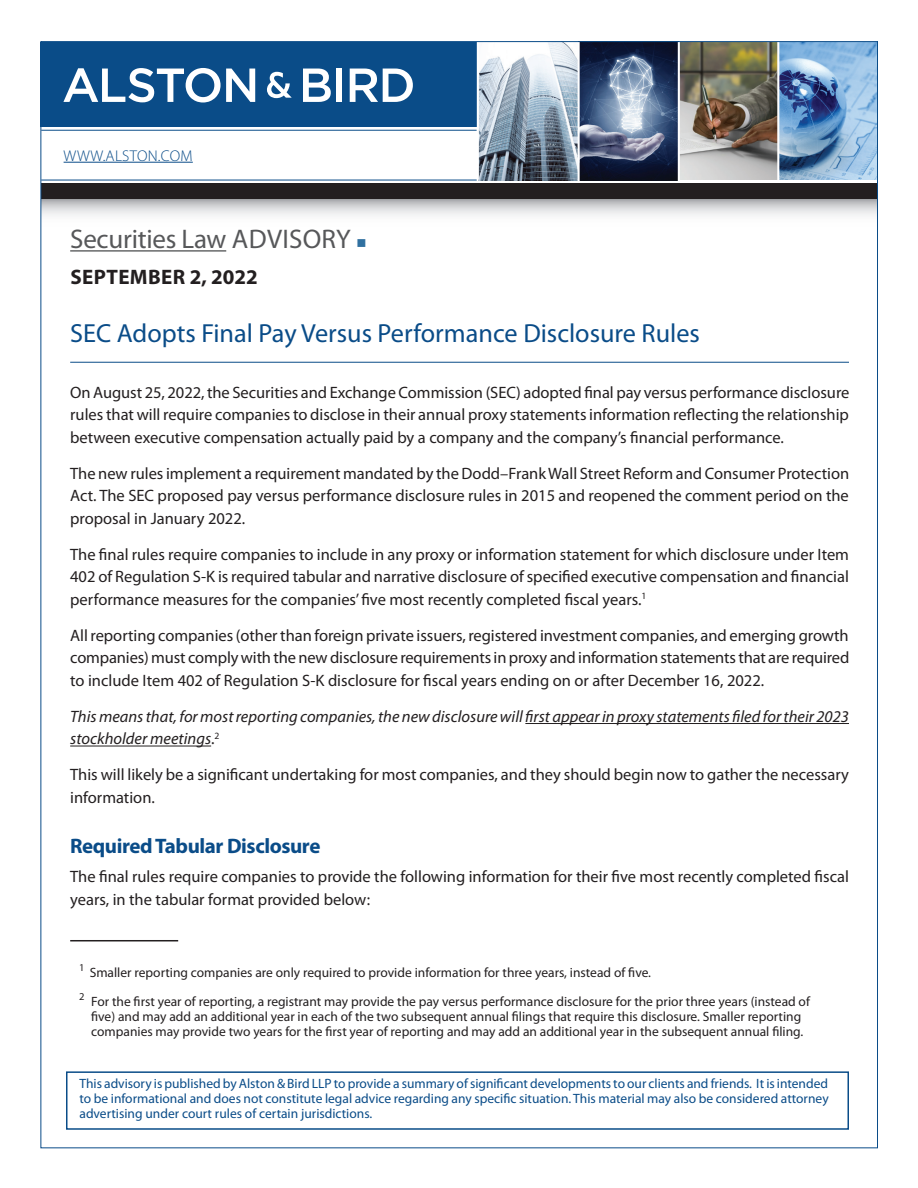
<style>
.page{position:relative;width:918px;height:1188px;background:#fff}
.page>*{position:absolute;margin:0;border:0;box-sizing:border-box;transform-origin:0 0}
.t1{font:27px "Myriad Pro";letter-spacing:-.01em;color:#57585a}
.t2{font:26.25px "Myriad Pro";color:#0a4c88}
.t3{font:700 21px "Myriad Pro";letter-spacing:-.02em;color:#0a4c88}
.t4{font:700 21px "Myriad Pro";letter-spacing:.02em;color:#231f20}
.t5{font:16.5px/22.5px "Myriad Pro";color:#231f20;text-align:justify}
.t6{font:italic 16.5px/22.5px "Myriad Pro";color:#231f20}
.t7{font:300 15.6px "Myriad Pro";letter-spacing:.02em;color:#0a4c88}
.t8{font:13.5px/29px "Myriad Pro";color:#231f20}
.t9{font:13.5px/15px "Myriad Pro";color:#0a4c88;text-align:justify}
.s1{color:#3070a0}
.s2{font-style:normal}
</style>
<div class="page">
<svg style="left:42px;top:199px;width:834px;height:17px"></svg>
<div style="left:40px;top:42px;width:836px;height:85px;background:#0a4c88"></div>
<hr style="left:41px;top:130px;width:436px;height:1px;background:#0a4c88">
<hr style="left:41px;top:180px;width:436px;height:1px;background:#0a4c88">
<div style="left:41px;top:183px;width:837px;height:16px;background:#231f20"></div>
<img style="left:479px;top:43px;width:397px;height:137px">
<hr style="left:578px;top:42px;width:2px;height:139px;background:#fff">
<hr style="left:678px;top:42px;width:2px;height:139px;background:#fff">
<hr style="left:777px;top:42px;width:2px;height:139px;background:#fff">
<hr style="left:477px;top:41px;width:2px;height:139px;background:#fff">
<svg style="left:63px;top:68px;width:192px;height:35px"></svg>
<svg style="left:267px;top:72px;width:25px;height:26px"></svg>
<svg style="left:303px;top:69px;width:28px;height:33px"></svg>
<div style="left:336px;top:69px;width:6px;height:33px;background:#fff"></div>
<svg style="left:350px;top:69px;width:63px;height:33px"></svg>
<hr style="left:64px;top:162px;width:129px;height:1px;background:#0a4c88">
<div style="left:66px;top:1071px;width:783px;height:59px;border:2px solid #0a4c88"></div>
<hr style="left:70px;top:250px;width:156px;height:2px;background:#57585a">
<hr style="left:70px;top:362px;width:779px;height:1px;background:#0a4c88">
<hr style="left:525px;top:723px;width:324px;height:1px;background:#231f20">
<hr style="left:70px;top:746px;width:141px;height:1px;background:#231f20">
<hr style="left:70px;top:940px;width:108px;height:1px;background:#231f20">
<p class="t7" style="left:64px;top:146px;width:131px">WWW.ALSTON.COM</p>
<h1 class="t1" style="left:70px;top:222px;width:298px">Securities Law ADVISORY <span class="s1">■</span></h1>
<p class="t4" style="left:70px;top:263px;width:189px">SEPTEMBER 2, 2022</p>
<h2 class="t2" style="left:70px;top:317px;width:631px">SEC Adopts Final Pay Versus Performance Disclosure Rules</h2>
<p class="t5" style="left:70px;top:381px;width:781px">On August 25, 2022, the Securities and Exchange Commission (SEC) adopted final pay versus performance disclosure rules that will require companies to disclose in their annual proxy statements information reflecting the relationship between executive compensation actually paid by a company and the company’s financial performance.</p>
<p class="t5" style="left:70px;top:462px;width:781px">The new rules implement a requirement mandated by the Dodd–Frank Wall Street Reform and Consumer Protection Act. The SEC proposed pay versus performance disclosure rules in 2015 and reopened the comment period on the proposal in January 2022.</p>
<p class="t5" style="left:70px;top:543px;width:780px">The final rules require companies to include in any proxy or information statement for which disclosure under Item 402 of Regulation S-K is required tabular and narrative disclosure of specified executive compensation and financial performance measures for the companies’ five most recently completed fiscal years.<sup>1</sup></p>
<p class="t5" style="left:70px;top:624px;width:781px">All reporting companies (other than foreign private issuers, registered investment companies, and emerging growth companies) must comply with the new disclosure requirements in proxy and information statements that are required to include Item 402 of Regulation S-K disclosure for fiscal years ending on or after December 16, 2022.</p>
<p class="t6" style="left:70px;top:705px;width:780px">This means that, for most reporting companies, the new disclosure will first appear in proxy statements filed for their 2023 stockholder meetings<span class="s2">.</span><sup>2</sup></p>
<p class="t5" style="left:70px;top:763px;width:780px">This will likely be a significant undertaking for most companies, and they should begin now to gather the necessary information.</p>
<p class="t3" style="left:70px;top:832px;width:252px">Required Tabular Disclosure</p>
<p class="t5" style="left:70px;top:865px;width:780px">The final rules require companies to provide the following information for their five most recently completed fiscal years, in the tabular format provided below:</p>
<p class="t8" style="left:79px;top:958px;width:732px"><sup>1</sup> Smaller reporting companies are only required to provide information for three years, instead of five.<br><sup>2</sup> For the first year of reporting, a registrant may provide the pay versus performance disclosure for the prior three years (instead of</p>
<p class="t8" style="left:91px;top:1008px;width:714px;line-height:15px">five) and may add an additional year in each of the two subsequent annual filings that require this disclosure. Smaller reporting companies may provide two years for the first year of reporting and may add an additional year in the subsequent annual filing.</p>
<p class="t9" style="left:80px;top:1076px;width:751px">This advisory is published by Alston &amp; Bird LLP to provide a summary of significant developments to our clients and friends. It is intended to be informational and does not constitute legal advice regarding any specific situation. This material may also be considered attorney advertising under court rules of certain jurisdictions.</p>
</div>
